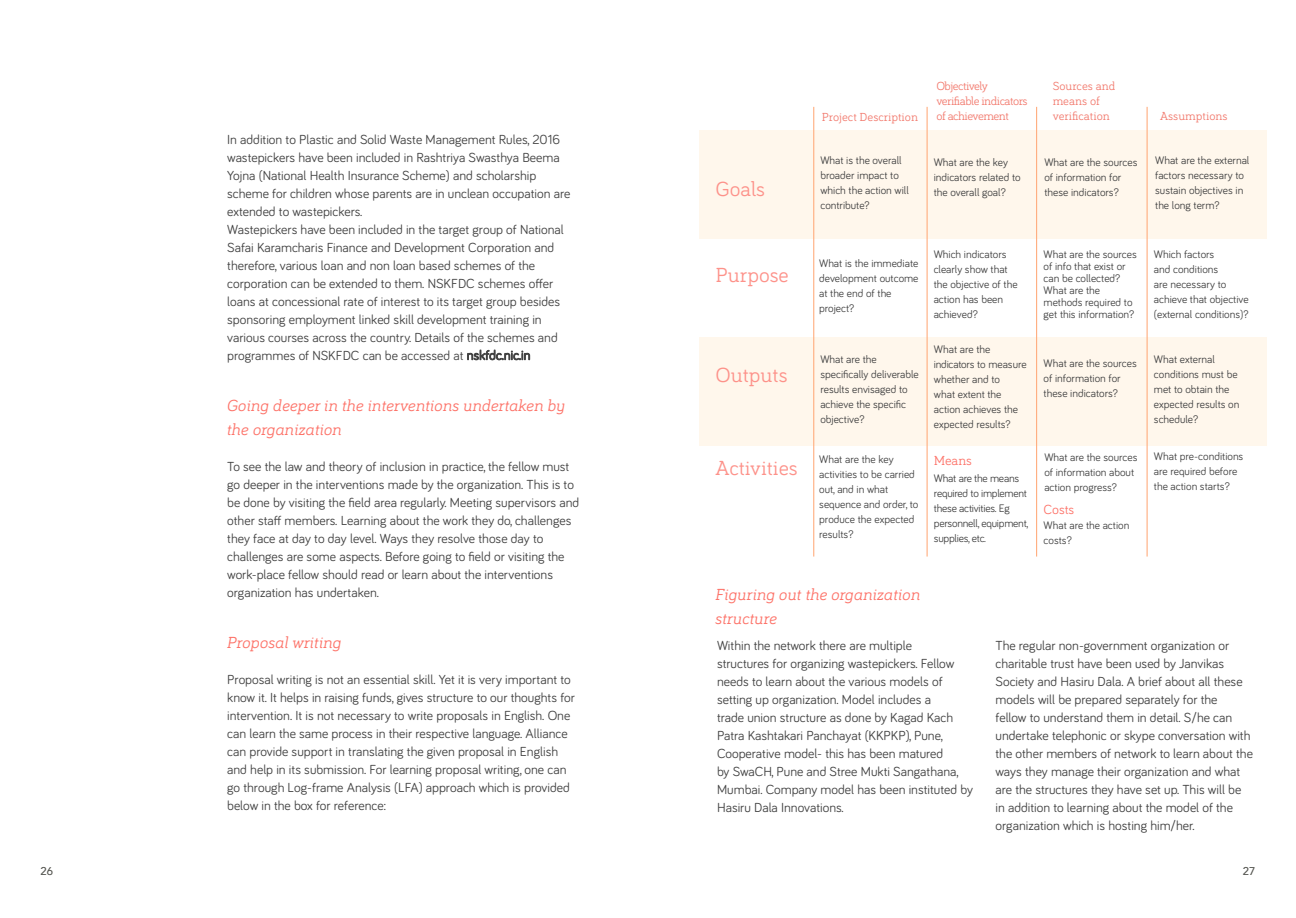
<style>
.page{position:relative;width:1296px;height:918px;background:#fff}
.page>*{position:absolute;margin:0;border:0;box-sizing:border-box;transform-origin:0 0}
.t1{font:21px "Bariol Serif";color:#fd928a}
.t2{font:italic 16.5px/24px "Bariol Serif";color:#fd7369}
.t3{font:13.5px/18px "Bariol";color:#424242}
.t4{font:13.5px "Bariol Serif";color:#fd7369}
.t5{font:12px/15px "Bariol Serif";color:#f27a6e}
.t6{font:12px/15px "Bariol Serif";letter-spacing:-.04em;color:#f27a6e}
.t7{font:11.25px/15px "Bariol";color:#424242}
.t8{font:11.25px/15px "Bariol";letter-spacing:-.02em;color:#424242}
.t9{font:500 11.25px "Avenir";color:#53544f}
</style>
<div class="page">
<div style="left:699px;top:337px;width:568px;height:108px;background:#fff5e6"></div>
<svg style="left:467px;top:350px;width:63px;height:10px"></svg>
<div style="left:699px;top:131px;width:568px;height:108px;background:#fff5e6"></div>
<hr style="left:813px;top:107px;width:1px;height:450px;background:#ffa978">
<hr style="left:927px;top:107px;width:1px;height:450px;background:#ffa978">
<hr style="left:1036px;top:107px;width:1px;height:450px;background:#ffa978">
<hr style="left:1147px;top:107px;width:1px;height:450px;background:#ffa978">
<p class="t3" style="left:227px;top:129px;width:345px">In addition to Plastic and Solid Waste Management Rules, 2016 wastepickers have been included in Rashtriya Swasthya Beema Yojna (National Health Insurance Scheme) and scholarship scheme for children whose parents are in unclean occupation are extended to wastepickers.<br>Wastepickers have been included in the target group of National Safai Karamcharis Finance and Development Corporation and therefore, various loan and non loan based schemes of the corporation can be extended to them. NSKFDC schemes offer loans at concessional rate of interest to its target group besides sponsoring employment linked skill development training in various courses across the country. Details of the schemes and programmes of NSKFDC can be accessed at nskfdc.nic.in</p>
<p class="t2" style="left:227px;top:392px;width:340px">Going deeper in the interventions undertaken by the organization</p>
<p class="t3" style="left:227px;top:456px;width:353px">To see the law and theory of inclusion in practice, the fellow must go deeper in the interventions made by the organization. This is to be done by visiting the field area regularly. Meeting supervisors and other staff members. Learning about the work they do, challenges they face at day to day level. Ways they resolve those day to challenges are some aspects. Before going to field or visiting the work-place fellow should read or learn about the interventions organization has undertaken.</p>
<p class="t2" style="left:227px;top:629px;width:116px">Proposal writing</p>
<p class="t3" style="left:227px;top:669px;width:349px">Proposal writing is not an essential skill. Yet it is very important to know it. It helps in raising funds, gives structure to our thoughts for intervention. It is not necessary to write proposals in English. One can learn the same process in their respective language. Alliance can provide support in translating the given proposal in English and help in its submission. For learning proposal writing, one can go through Log-frame Analysis (LFA) approach which is provided below in the box for reference:</p>
<h1 class="t1" style="left:716px;top:174px;width:51px">Goals</h1>
<h1 class="t1" style="left:716px;top:261px;width:75px">Purpose</h1>
<h1 class="t1" style="left:716px;top:361px;width:74px">Outputs</h1>
<h1 class="t1" style="left:716px;top:453px;width:84px">Activities</h1>
<p class="t5" style="left:822px;top:109px;width:98px">Project Description</p>
<p class="t7" style="left:820px;top:152px;width:90px">What is the overall broader impact to which the action will contribute?</p>
<p class="t6" style="left:936px;top:77px;width:93px">Objectively verifiable indicators of achievement</p>
<p class="t5" style="left:1053px;top:77px;width:64px">Sources and means of verification</p>
<p class="t7" style="left:934px;top:154px;width:89px">What are the key indicators related to the overall goal?</p>
<p class="t7" style="left:1044px;top:154px;width:95px">What are the sources of information for these indicators?</p>
<p class="t7" style="left:819px;top:255px;width:101px">What is the immediate development outcome at the end of the project?</p>
<p class="t7" style="left:820px;top:351px;width:100px">What are the specifically deliverable results envisaged to achieve the specific objective?</p>
<p class="t7" style="left:819px;top:452px;width:101px">What are the key activities to be carried out, and in what sequence and order, to produce the expected results?</p>
<p class="t7" style="left:934px;top:246px;width:85px">Which indicators clearly show that the objective of the action has been achieved?</p>
<p class="t7" style="left:934px;top:341px;width:94px">What are the indicators to measure whether and to<br>what extent the action achieves the expected results?</p>
<p class="t4" style="left:934px;top:451px;width:40px">Means</p>
<p class="t8" style="left:934px;top:470px;width:96px">What are the means required to implement these activities. Eg personnell, equipment, supplies, etc.</p>
<p class="t7" style="left:1044px;top:248px;width:95px;line-height:12px">What are the sources of info that exist or can be collected?<br>What are the methods required to get this information?</p>
<p class="t7" style="left:1044px;top:356px;width:95px">What are the sources of information for these indicators?</p>
<p class="t7" style="left:1044px;top:449px;width:95px">What are the sources of information about action progress?</p>
<p class="t7" style="left:1044px;top:518px;width:87px">What are the action costs?</p>
<p class="t4" style="left:1044px;top:500px;width:32px">Costs</p>
<p class="t5" style="left:1160px;top:108px;width:69px">Assumptions</p>
<p class="t7" style="left:1155px;top:152px;width:96px">What are the external factors necessary to sustain objectives in the long term?</p>
<p class="t7" style="left:1154px;top:246px;width:96px">Which factors<br>and conditions<br>are necessary to achieve that objective (external conditions)?</p>
<p class="t7" style="left:1154px;top:351px;width:87px">What external conditions must be met to obtain the expected results on schedule?</p>
<p class="t7" style="left:1154px;top:448px;width:91px">What pre-conditions are required before the action starts?</p>
<p class="t2" style="left:715px;top:581px;width:206px">Figuring out the organization structure</p>
<p class="t3" style="left:717px;top:636px;width:257px">Within the network there are multiple<br>structures for organizing wastepickers. Fellow needs to learn about the various models of setting up organization. Model includes a<br>trade union structure as done by Kagad Kach Patra Kashtakari Panchayat (KKPKP), Pune, Cooperative model- this has been matured<br>by SwaCH, Pune and Stree Mukti Sangathana, Mumbai. Company model has been instituted by Hasiru Dala Innovations.</p>
<p class="t3" style="left:996px;top:636px;width:259px">The regular non-government organization or charitable trust have been used by Janvikas Society and Hasiru Dala. A brief about all these models will be prepared separately for the<br>fellow to understand them in detail. S/he can undertake telephonic or skype conversation with the other members of network to learn about the ways they manage their organization and what are the structures they have set up. This will be in addition to learning about the model of the organization which is hosting him/her.</p>
<p class="t9" style="left:40px;top:862px;width:14px">26</p>
<p class="t9" style="left:1243px;top:862px;width:14px">27</p>
</div>
